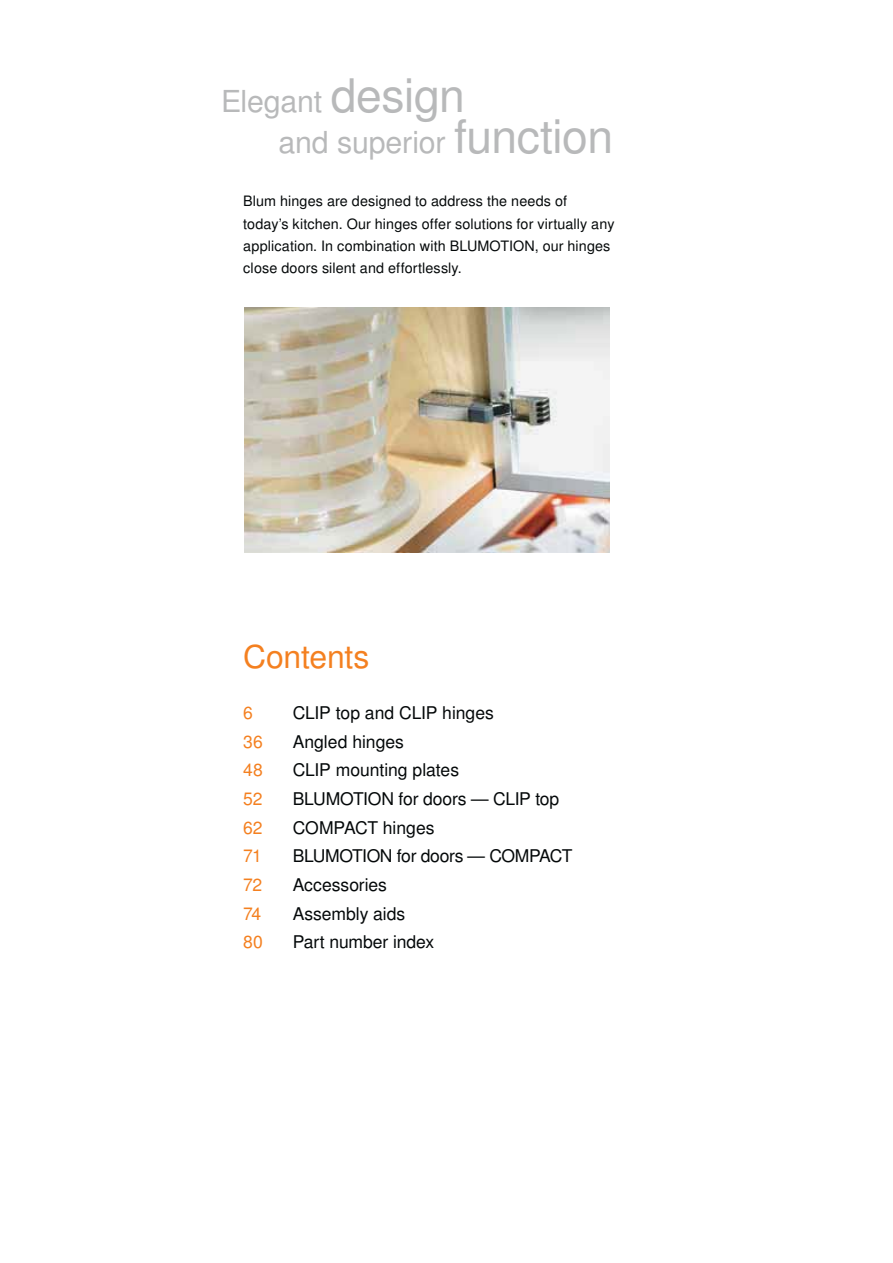
<style>
.page{position:relative;width:893px;height:1263px;background:#fff}
.page>*{position:absolute;margin:0;border:0;box-sizing:border-box;transform-origin:0 0}
.t1{font:31.95px "Nimbus Sans OT";letter-spacing:-.005em;color:#f48020}
.t2{font:30.3px/41.4px "Nimbus Sans OT";letter-spacing:-.005em;color:#b8b9ba}
.t3{font:17.55px "Nimbus Sans OT";letter-spacing:-.005em;color:#040809}
.t4{font:17.55px "Nimbus Sans OT";letter-spacing:-.01em;color:#f48020}
.t5{font:14.4px/22.4px "Nimbus Sans OT";letter-spacing:.01em;color:#040809}
.s1{font-size:46.2px}
</style>
<div class="page">
<img style="left:245px;top:308px;width:364px;height:245px">
<h2 class="t2" style="left:278px;top:82px;width:336px;text-indent:-57px">Elegant <span class="s1">design<br></span>and superior <span class="s1">function</span></h2>
<p class="t5" style="left:243px;top:191px;width:373px">Blum hinges are designed to address the needs of today’s kitchen. Our hinges offer solutions for virtually any application. In combination with BLUMOTION, our hinges close doors silent and effortlessly.</p>
<h1 class="t1" style="left:243px;top:644px;width:127px">Contents</h1>
<p class="t4" style="left:243px;top:706px;width:11px">6</p>
<p class="t3" style="left:293px;top:706px;width:203px">CLIP top and CLIP hinges</p>
<p class="t4" style="left:243px;top:734px;width:21px">36</p>
<p class="t3" style="left:293px;top:734px;width:113px">Angled hinges</p>
<p class="t4" style="left:243px;top:763px;width:21px">48</p>
<p class="t3" style="left:293px;top:763px;width:168px">CLIP mounting plates</p>
<p class="t4" style="left:243px;top:792px;width:21px">52</p>
<p class="t3" style="left:293px;top:792px;width:268px">BLUMOTION for doors — CLIP top</p>
<p class="t4" style="left:243px;top:820px;width:21px">62</p>
<p class="t3" style="left:293px;top:820px;width:143px">COMPACT hinges</p>
<p class="t4" style="left:243px;top:849px;width:20px">71</p>
<p class="t3" style="left:293px;top:849px;width:281px">BLUMOTION for doors — COMPACT</p>
<p class="t4" style="left:243px;top:878px;width:21px">72</p>
<p class="t3" style="left:293px;top:878px;width:96px">Accessories</p>
<p class="t4" style="left:243px;top:906px;width:19px">74</p>
<p class="t3" style="left:293px;top:906px;width:114px">Assembly aids</p>
<p class="t4" style="left:243px;top:935px;width:21px">80</p>
<p class="t3" style="left:293px;top:935px;width:143px">Part number index</p>
</div>
